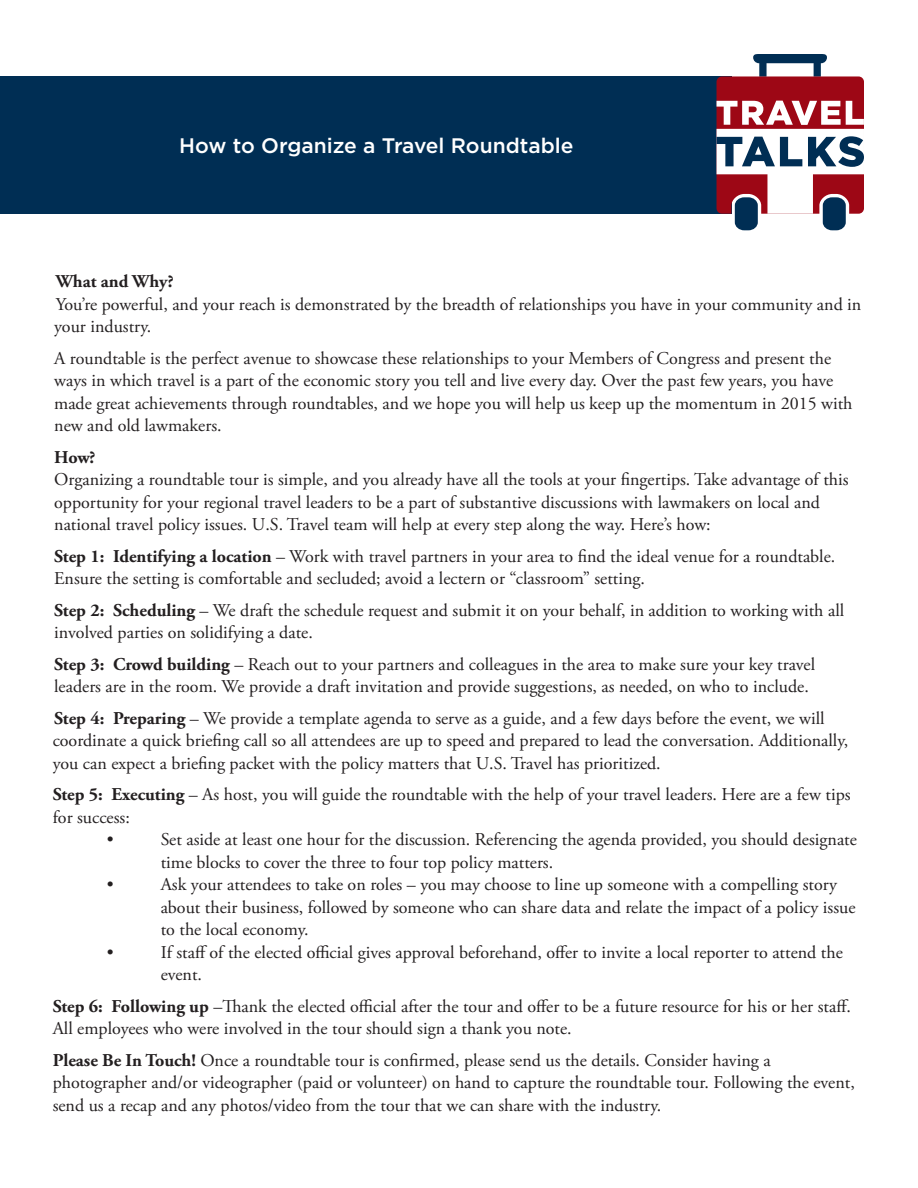
<style>
.page{position:relative;width:918px;height:1188px;background:#fff}
.page>*{position:absolute;margin:0;border:0;box-sizing:border-box;transform-origin:0 0}
.t1{font:500 21px "Gotham";color:#fff}
.t2{font:18px/22.5px "Adobe Garamond Pro";color:#231f20}
.t3{font:700 18px "Adobe Garamond Pro";color:#231f20}
.s1{font-weight:700}
</style>
<div class="page">
<div style="left:0;top:77px;width:731px;height:137px;background:#002e54"></div>
<svg style="left:717px;top:54px;width:147px;height:176px"></svg>
<p class="t1" style="left:179px;top:132px;width:396px">How to Organize a Travel Roundtable</p>
<p class="t3" style="left:56px;top:271px;width:119px">What and Why?</p>
<p class="t2" style="left:54px;top:294px;width:809px">You’re powerful, and your reach is demonstrated by the breadth of relationships you have in your community and in your industry.</p>
<p class="t2" style="left:54px;top:348px;width:800px">A roundtable is the perfect avenue to showcase these relationships to your Members of Congress and present the ways in which travel is a part of the economic story you tell and live every day. Over the past few years, you have made great achievements through roundtables, and we hope you will help us keep up the momentum in 2015 with new and old lawmakers.</p>
<p class="t3" style="left:54px;top:447px;width:43px">How?</p>
<p class="t2" style="left:54px;top:469px;width:796px">Organizing a roundtable tour is simple, and you already have all the tools at your fingertips. Take advantage of this opportunity for your regional travel leaders to be a part of substantive discussions with lawmakers on local and national travel policy issues. U.S. Travel team will help at every step along the way. Here’s how:</p>
<p class="t2" style="left:54px;top:546px;width:783px"><span class="s1">Step 1: Identifying a location</span> – Work with travel partners in your area to find the ideal venue for a roundtable.<br>Ensure the setting is comfortable and secluded; avoid a lectern or “classroom” setting.</p>
<p class="t2" style="left:54px;top:600px;width:792px"><span class="s1">Step 2: Scheduling</span> – We draft the schedule request and submit it on your behalf, in addition to working with all involved parties on solidifying a date.</p>
<p class="t2" style="left:54px;top:654px;width:762px"><span class="s1">Step 3: Crowd building</span> – Reach out to your partners and colleagues in the area to make sure your key travel leaders are in the room. We provide a draft invitation and provide suggestions, as needed, on who to include.</p>
<p class="t2" style="left:53px;top:708px;width:797px"><span class="s1">Step 4: Preparing</span> – We provide a template agenda to serve as a guide, and a few days before the event, we will coordinate a quick briefing call so all attendees are up to speed and prepared to lead the conversation. Additionally, you can expect a briefing packet with the policy matters that U.S. Travel has prioritized.</p>
<p class="t2" style="left:53px;top:784px;width:799px"><span class="s1">Step 5: Executing</span> – As host, you will guide the roundtable with the help of your travel leaders. Here are a few tips for success:</p>
<p class="t2" style="left:107px;top:829px;width:8px">•</p>
<p class="t2" style="left:161px;top:829px;width:698px">Set aside at least one hour for the discussion. Referencing the agenda provided, you should designate time blocks to cover the three to four top policy matters.</p>
<p class="t2" style="left:107px;top:874px;width:8px">•</p>
<p class="t2" style="left:161px;top:874px;width:696px">Ask your attendees to take on roles – you may choose to line up someone with a compelling story about their business, followed by someone who can share data and relate the impact of a policy issue to the local economy.</p>
<p class="t2" style="left:107px;top:942px;width:8px">•</p>
<p class="t2" style="left:161px;top:942px;width:684px">If staff of the elected official gives approval beforehand, offer to invite a local reporter to attend the event.</p>
<p class="t2" style="left:53px;top:996px;width:800px"><span class="s1">Step 6: Following up</span> –Thank the elected official after the tour and offer to be a future resource for his or her staff.<br>All employees who were involved in the tour should sign a thank you note.</p>
<p class="t2" style="left:53px;top:1050px;width:804px"><span class="s1">Please Be In Touch!</span> Once a roundtable tour is confirmed, please send us the details. Consider having a photographer and/or videographer (paid or volunteer) on hand to capture the roundtable tour. Following the event, send us a recap and any photos/video from the tour that we can share with the industry.</p>
</div>
